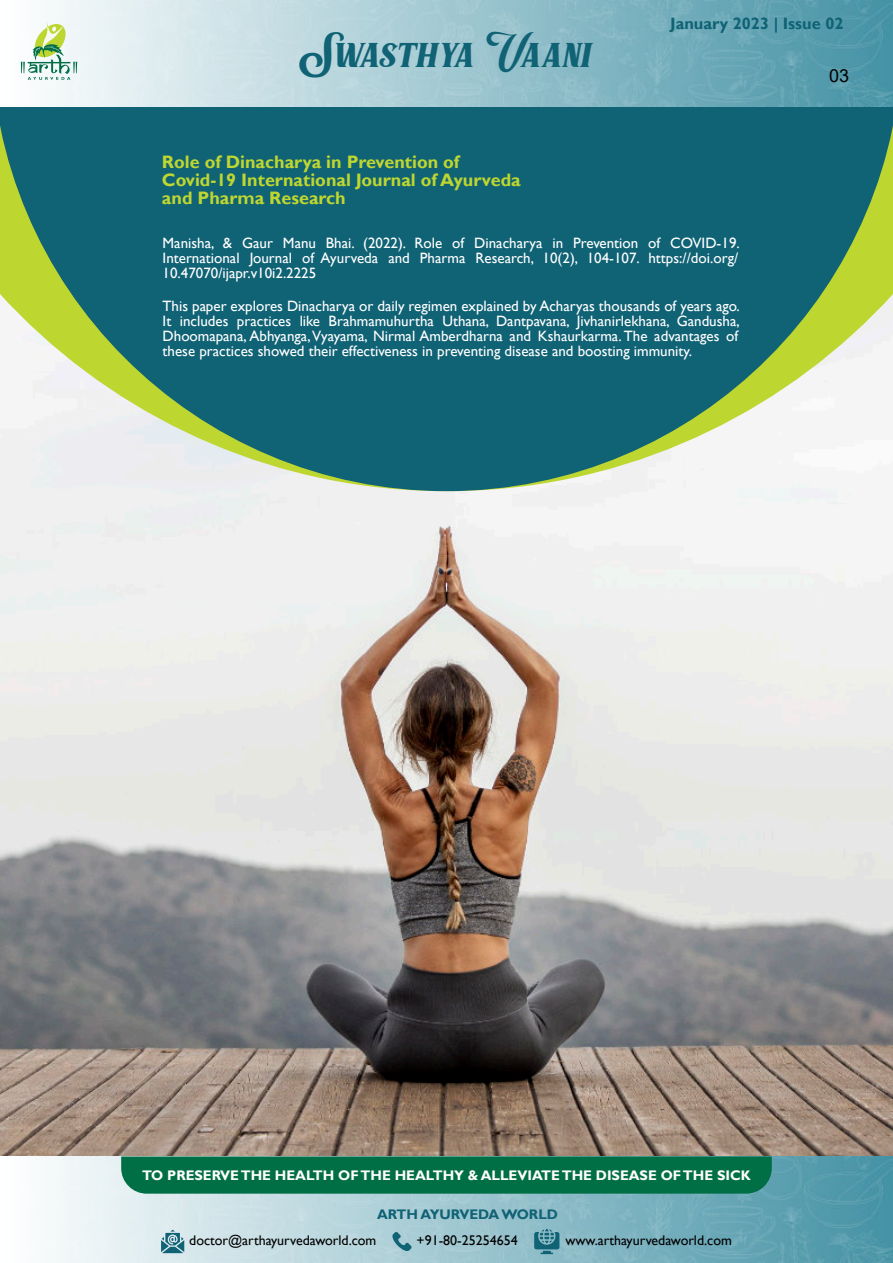
<style>
.page{position:relative;width:893px;height:1263px;background:#fff}
.page>*{position:absolute;margin:0;border:0;box-sizing:border-box;transform-origin:0 0}
.t1{font:48.15px "Marons";color:#106275}
.t2{font:700 18px/18px "Gill Sans";color:#bed630}
.t3{font:18px "Arial";color:#000}
.t4{font:700 16.35px "Gill Sans";color:#106275}
.t5{font:15px/15px "Gill Sans";color:#fff;text-align:justify}
.t6{font:13.95px "Gill Sans";color:#000}
.t7{font:700 13.8px "Gill Sans";color:#fff}
.t8{font:700 13.8px "Gill Sans";color:#106275}
</style>
<div class="page">
<img style="left:0;top:491px;width:893px;height:665px">
<svg style="left:0;top:106px;width:893px;height:385px;background:#418283"></svg>
<img style="left:53px;top:1156px;width:840px;height:107px">
<div style="left:121px;top:1156px;width:651px;height:38px;background:#006f45"></div>
<svg style="left:534px;top:1229px;width:25px;height:25px"></svg>
<svg style="left:392px;top:1232px;width:20px;height:19px"></svg>
<svg style="left:161px;top:1230px;width:23px;height:23px"></svg>
<img style="left:20px;top:0;width:873px;height:106px">
<svg style="left:21px;top:22px;width:56px;height:58px"></svg>
<h1 class="t1" style="left:301px;top:31px;width:293px">SwasthyaVaani</h1>
<p class="t4" style="left:670px;top:18px;width:175px">January 2023 | Issue 02</p>
<p class="t3" style="left:829px;top:69px;width:22px">03</p>
<p class="t2" style="left:162px;top:155px;width:360px">Role of Dinacharya in Prevention of<br>Covid-19 International Journal of Ayurveda and Pharma Research</p>
<p class="t5" style="left:163px;top:237px;width:579px">Manisha, &amp; Gaur Manu Bhai. (2022). Role of Dinacharya in Prevention of COVID-19.<br>International Journal of Ayurveda and Pharma Research, 10(2), 104-107. https://doi.org/ 10.47070/ijapr.v10i2.2225</p>
<p class="t5" style="left:163px;top:300px;width:579px">This paper explores Dinacharya or daily regimen explained by Acharyas thousands of years ago.<br>It includes practices like Brahmamuhurtha Uthana, Dantpavana, Jivhanirlekhana, Gandusha, Dhoomapana, Abhyanga,Vyayama, Nirmal Amberdharna and Kshaurkarma. The advantages of these practices showed their effectiveness in preventing disease and boosting immunity.</p>
<p class="t7" style="left:142px;top:1170px;width:610px">TO PRESERVE THE HEALTH OF THE HEALTHY &amp; ALLEVIATE THE DISEASE OF THE SICK</p>
<p class="t8" style="left:377px;top:1209px;width:182px">ARTH AYURVEDAWORLD</p>
<p class="t6" style="left:189px;top:1235px;width:189px">doctor@arthayurvedaworld.com</p>
<p class="t6" style="left:417px;top:1235px;width:103px">+91-80-25254654</p>
<p class="t6" style="left:565px;top:1235px;width:168px">www.arthayurvedaworld.com</p>
</div>
